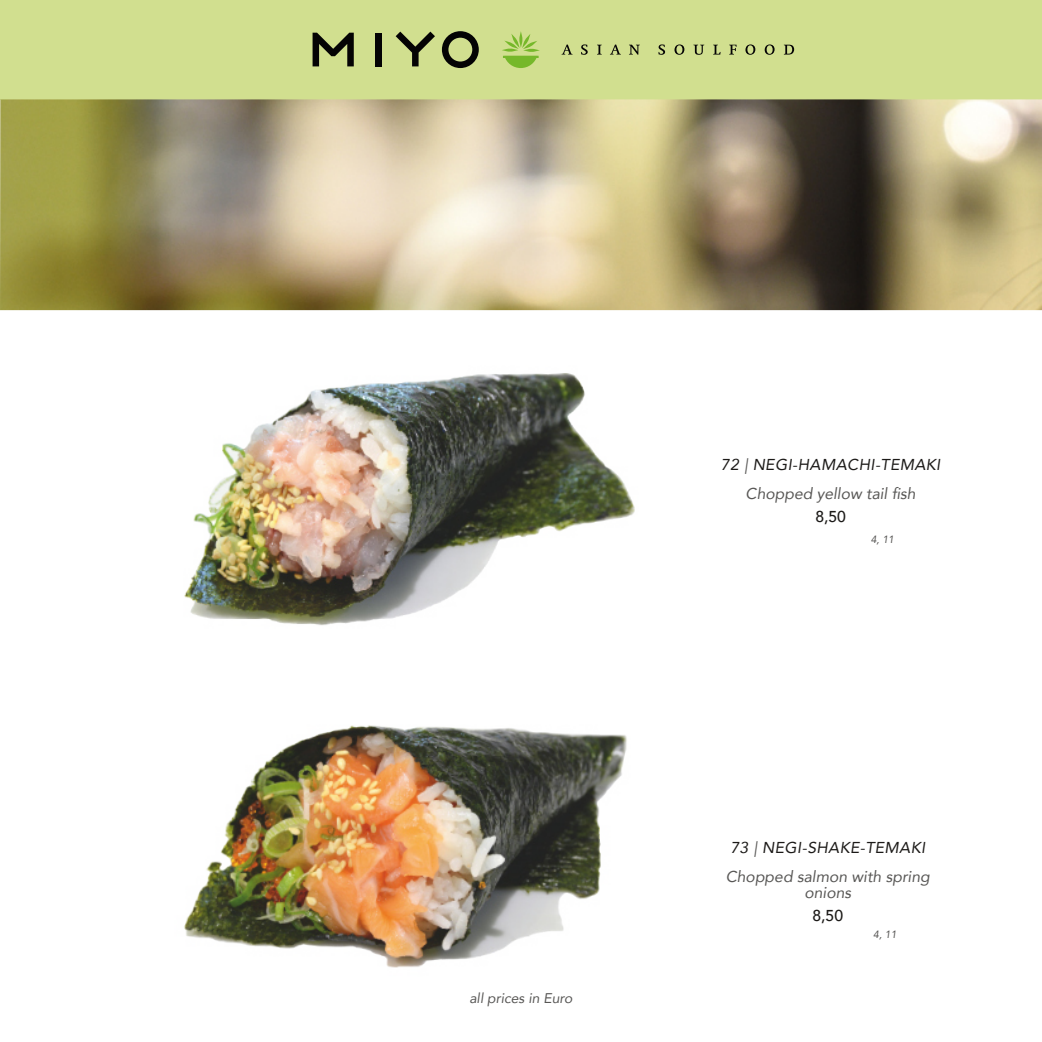
<style>
.page{position:relative;width:1042px;height:1042px;background:#fff}
.page>*{position:absolute;margin:0;border:0;box-sizing:border-box;transform-origin:0 0}
.t1{font:italic 15.75px/29.2px "Avenir";color:#585755;text-align:center}
.t2{font:500 15.75px "Avenir";color:#1c1a18}
.t3{font:italic 14px "Avenir";color:#585755}
.t4{font:italic 10.5px "Avenir";color:#585755}
.s1{color:#1c1a18}
</style>
<div class="page">
<div style="left:0;top:0;width:1042px;height:99px;background:#d1df8f"></div>
<svg style="left:561px;top:44px;width:233px;height:11px"></svg>
<svg style="left:442px;top:31px;width:37px;height:37px"></svg>
<div style="left:375px;top:33px;width:6px;height:33px;background:#040304"></div>
<svg style="left:312px;top:33px;width:42px;height:33px"></svg>
<svg style="left:396px;top:32px;width:39px;height:34px"></svg>
<svg style="left:502px;top:31px;width:38px;height:37px"></svg>
<hr style="left:503px;top:56px;width:35px;height:2px;background:#76b82a">
<img style="left:184px;top:373px;width:451px;height:253px">
<img style="left:184px;top:725px;width:443px;height:243px">
<img style="left:0;top:99px;width:1042px;height:211px">
<p class="t3" style="left:469px;top:989px;width:105px">all prices in Euro</p>
<p class="t1" style="left:721px;top:450px;width:221px"><span class="s1">72</span> | <span class="s1">NEGI-HAMACHI-TEMAKI<br></span>Chopped yellow tail fish</p>
<p class="t2" style="left:815px;top:506px;width:32px">8,50</p>
<p class="t4" style="left:871px;top:532px;width:25px">4, 11</p>
<p class="t1" style="left:726px;top:833px;width:205px;text-align:left"><span class="s1">73</span> | <span class="s1">NEGI-SHAKE-TEMAKI<br></span>Chopped salmon with spring</p>
<p class="t1" style="left:804px;top:878px;width:48px">onions</p>
<p class="t2" style="left:812px;top:905px;width:32px">8,50</p>
<p class="t4" style="left:873px;top:928px;width:25px">4, 11</p>
</div>
